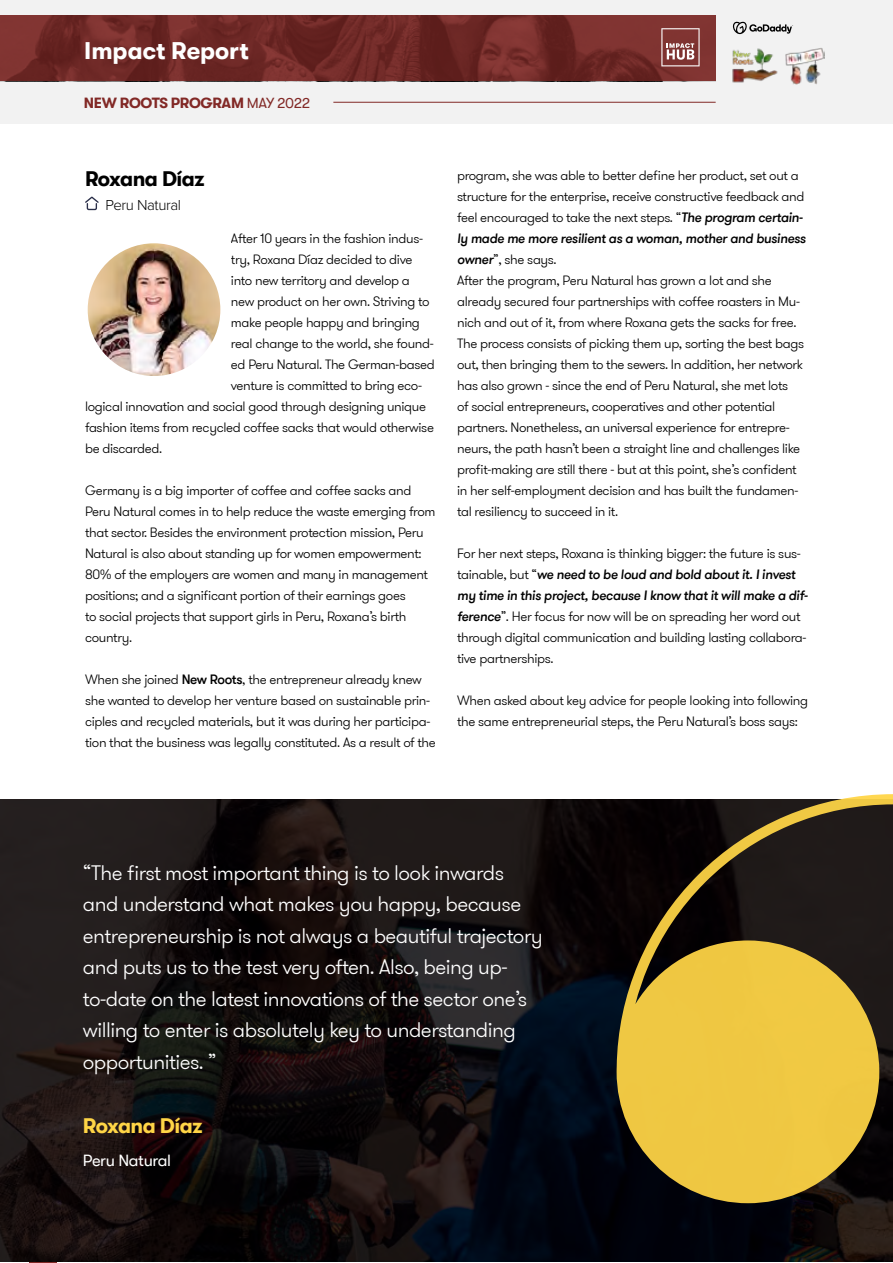
<style>
.page{position:relative;width:893px;height:1263px;background:#fff}
.page>*{position:absolute;margin:0;border:0;box-sizing:border-box;transform-origin:0 0}
.t1{font:700 24px "GT Walsheim";color:#fff}
.t2{font:300 21px/31.5px "GT Walsheim Pro";letter-spacing:-.025em;color:#fff}
.t3{font:700 21px "GT Walsheim";letter-spacing:-.025em;color:#000}
.t4{font:700 21px "GT Walsheim";letter-spacing:-.025em;color:#ffd546}
.t5{font:16.5px "GT Walsheim";letter-spacing:-.025em;color:#fff}
.t6{font:300 15px "Proxima Nova";letter-spacing:-.025em;color:#000}
.t7{font:700 14.7px "GT Walsheim";letter-spacing:-.025em;color:#822926}
.t8{font:300 13.5px/21px "GT Walsheim Pro";letter-spacing:-.025em;color:#000}
.s1{font-weight:400}
.s2{font-family:"GT Walsheim";font-weight:500}
.s3{font-weight:500;font-style:italic}
</style>
<div class="page">
<div style="left:0;top:0;width:893px;height:123px;background:#f2f2f2"></div>
<svg style="left:0;top:15px;width:716px;height:66px"></svg>
<hr style="left:333px;top:102px;width:383px;height:1px;background:#812926">
<div style="left:30px;top:1235px;width:27px;height:28px;background:#822926"></div>
<svg style="left:661px;top:28px;width:39px;height:38px"></svg>
<svg style="left:85px;top:196px;width:14px;height:15px"></svg>
<img style="left:0;top:799px;width:892px;height:463px">
<img style="left:88px;top:243px;width:132px;height:133px;border-radius:66px">
<svg style="left:617px;top:794px;width:276px;height:409px;fill:#efc741"></svg>
<img style="left:732px;top:48px;width:46px;height:35px">
<img style="left:785px;top:48px;width:39px;height:37px">
<svg style="left:732px;top:21px;width:61px;height:13px"></svg>
<h1 class="t1" style="left:84px;top:38px;width:166px">Impact Report</h1>
<p class="t7" style="left:84px;top:94px;width:228px">NEW ROOTS PROGRAM <span class="s1">MAY 2022</span></p>
<h2 class="t3" style="left:85px;top:167px;width:121px">Roxana Díaz</h2>
<p class="t6" style="left:105px;top:194px;width:77px">Peru Natural</p>
<p class="t8" style="left:231px;top:228px;width:194px">After 10 years in the fashion indus-</p>
<p class="t8" style="left:231px;top:249px;width:183px">try, Roxana Díaz decided to dive</p>
<p class="t8" style="left:231px;top:270px;width:180px">into new territory and develop a</p>
<p class="t8" style="left:231px;top:291px;width:200px">new product on her own. Striving to</p>
<p class="t8" style="left:231px;top:312px;width:190px">make people happy and bringing</p>
<p class="t8" style="left:231px;top:333px;width:204px">real change to the world, she found-</p>
<p class="t8" style="left:231px;top:354px;width:205px">ed Peru Natural. The German-based</p>
<p class="t8" style="left:231px;top:375px;width:192px">venture is committed to bring eco-</p>
<p class="t8" style="left:85px;top:396px;width:343px">logical innovation and social good through designing unique</p>
<p class="t8" style="left:85px;top:417px;width:350px">fashion items from recycled coffee sacks that would otherwise</p>
<p class="t8" style="left:85px;top:438px;width:79px">be discarded.</p>
<p class="t8" style="left:85px;top:480px;width:352px">Germany is a big importer of coffee and coffee sacks and Peru Natural comes in to help reduce the waste emerging from that sector. Besides the environment protection mission, Peru Natural is also about standing up for women empowerment:<br>80% of the employers are women and many in management positions; and a significant portion of their earnings goes<br>to social projects that support girls in Peru, Roxana’s birth country.</p>
<p class="t8" style="left:85px;top:669px;width:352px">When she joined <span class="s2">New Roots</span>, the entrepreneur already knew she wanted to develop her venture based on sustainable prin&shy;ciples and recycled materials, but it was during her participa&shy;tion that the business was legally constituted. As a result of the</p>
<p class="t8" style="left:457px;top:165px;width:350px">program, she was able to better define her product, set out a structure for the enterprise, receive constructive feedback and feel encouraged to take the next steps. “<span class="s3">The program certain&shy;ly made me more resilient as a woman, mother and business owner</span>”, she says.<br>After the program, Peru Natural has grown a lot and she already secured four partnerships with coffee roasters in Mu&shy;nich and out of it, from where Roxana gets the sacks for free.<br>The process consists of picking them up, sorting the best bags out, then bringing them to the sewers. In addition, her network has also grown - since the end of Peru Natural, she met lots<br>of social entrepreneurs, cooperatives and other potential partners. Nonetheless, an universal experience for entrepre&shy;neurs, the path hasn’t been a straight line and challenges like profit-making are still there - but at this point, she’s confident in her self-employment decision and has built the fundamen&shy;tal resiliency to succeed in it.</p>
<p class="t8" style="left:457px;top:543px;width:352px">For her next steps, Roxana is thinking bigger: the future is sus&shy;tainable, but “<span class="s3">we need to be loud and bold about it. I invest my time in this project, because I know that it will make a dif&shy;ference</span>”. Her focus for now will be on spreading her word out through digital communication and building lasting collabora&shy;tive partnerships.</p>
<p class="t8" style="left:457px;top:690px;width:352px">When asked about key advice for people looking into following the same entrepreneurial steps, the Peru Natural’s boss says:</p>
<p class="t2" style="left:83px;top:857px;width:461px">“The first most important thing is to look inwards and understand what makes you happy, because entrepreneurship is not always a beautiful trajectory and puts us to the test very often. Also, being up&shy;to-date on the latest innovations of the sector one’s willing to enter is absolutely key to understanding opportunities. ”</p>
<h2 class="t4" style="left:83px;top:1114px;width:121px">Roxana Díaz</h2>
<p class="t5" style="left:83px;top:1151px;width:90px">Peru Natural</p>
</div>
